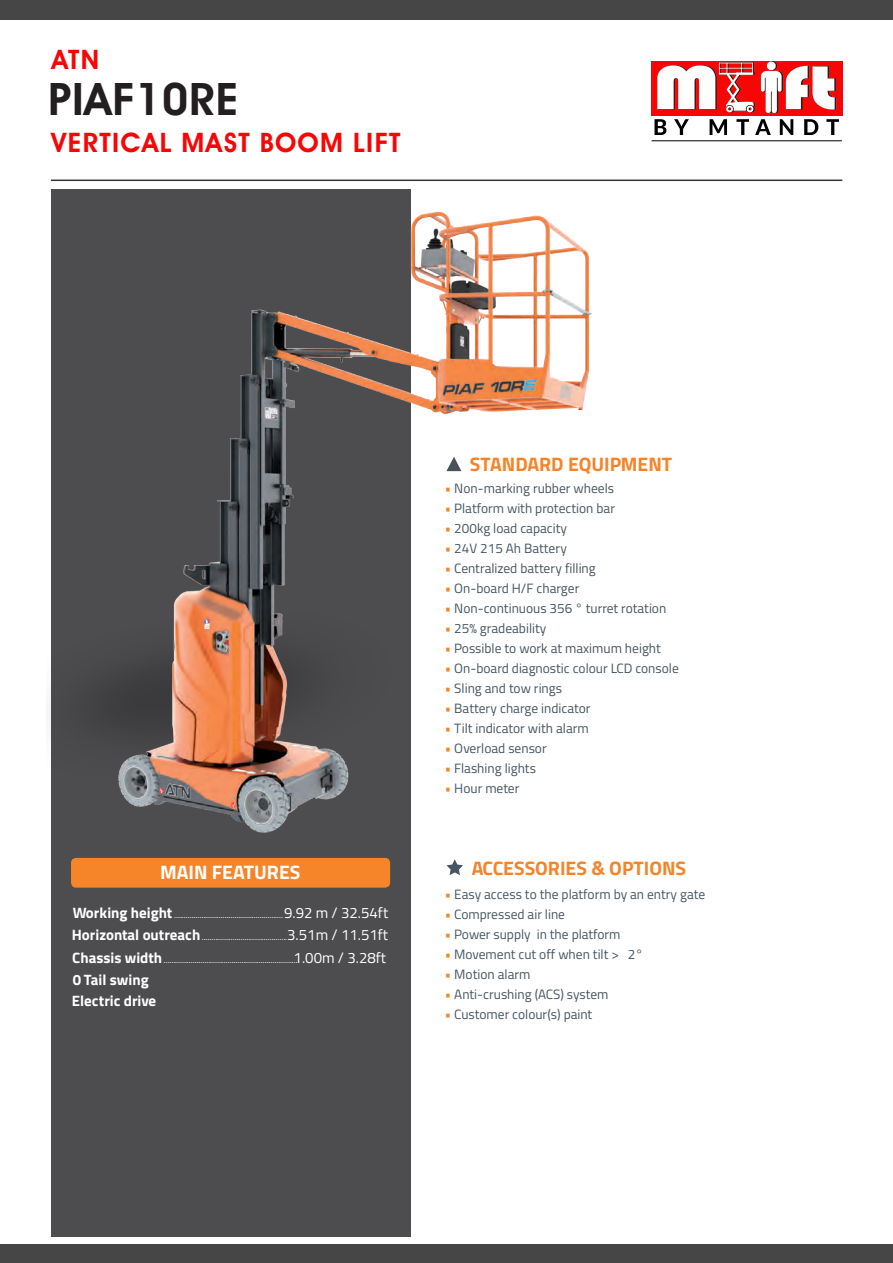
<style>
.page{position:relative;width:893px;height:1263px;background:#fff}
.page>*{position:absolute;margin:0;border:0;box-sizing:border-box;transform-origin:0 0}
.t1{font:600 45px "Avant Garde IT Cby BT";letter-spacing:.02em;color:#231f20}
.t2{font:600 27px "Avant Garde IT Cby BT";letter-spacing:.05em;color:#f70605}
.t3{font:700 19.5px "Titillium Web";color:#f58429}
.t4{font:700 19.5px "Titillium Web";color:#fff}
.t5{font:700 15px/20.9px "Titillium Web";color:#fff}
.t6{font:13.5px "Titillium Web";color:#465560}
.t7{font:9px "Titillium Web";color:#fff}
.s1{color:#f58429}
.s2{font-weight:700;font-size:15px}
.s3{font-size:15px}
</style>
<div class="page">
<div style="left:51px;top:189px;width:359px;height:1047px;background:#4d4d4f"></div>
<hr style="left:51px;top:180px;width:791px;height:1px;background:#373435">
<div style="left:0;top:0;width:893px;height:19px;background:#464646"></div>
<div style="left:651px;top:61px;width:191px;height:54px;background:#f70605"></div>
<svg style="left:654px;top:62px;width:185px;height:73px"></svg>
<hr style="left:652px;top:140px;width:190px;height:1px;background:#000">
<div style="left:0;top:1244px;width:893px;height:19px;background:#464646"></div>
<svg style="left:446px;top:859px;width:17px;height:16px"></svg>
<div style="left:71px;top:858px;width:319px;height:30px;background:#f68529;border:2px solid #f5842b;border-radius:4px"></div>
<img style="left:99px;top:189px;width:493px;height:652px">
<svg style="left:446px;top:457px;width:15px;height:14px"></svg>
<h2 class="t2" style="left:52px;top:49px;width:49px">ATN</h2>
<h1 class="t1" style="left:48px;top:83px;width:192px">PIAF10RE</h1>
<h2 class="t2" style="left:51px;top:133px;width:351px">VERTICAL MAST BOOM LIFT</h2>
<h3 class="t3" style="left:470px;top:449px;width:204px">STANDARD EQUIPMENT</h3>
<p class="t6" style="left:445px;top:497px;width:172px"><span class="s1">•</span> Platform with protection bar</p>
<p class="t6" style="left:445px;top:518px;width:124px"><span class="s1">•</span> 200kg load capacity</p>
<p class="t6" style="left:445px;top:538px;width:123px"><span class="s1">•</span> 24V 215 Ah Battery</p>
<p class="t6" style="left:445px;top:558px;width:152px"><span class="s1">•</span> Centralized battery filling</p>
<p class="t6" style="left:445px;top:578px;width:136px"><span class="s1">•</span> On-board H/F charger</p>
<p class="t6" style="left:445px;top:598px;width:223px"><span class="s1">•</span> Non-continuous 356 ° turret rotation</p>
<p class="t6" style="left:445px;top:618px;width:103px"><span class="s1">•</span> 25% gradeability</p>
<p class="t6" style="left:445px;top:638px;width:217px"><span class="s1">•</span> Possible to work at maximum height</p>
<p class="t6" style="left:445px;top:658px;width:235px"><span class="s1">•</span> On-board diagnostic colour LCD console</p>
<p class="t6" style="left:445px;top:678px;width:119px"><span class="s1">•</span> Sling and tow rings</p>
<p class="t6" style="left:445px;top:698px;width:147px"><span class="s1">•</span> Battery charge indicator</p>
<p class="t6" style="left:445px;top:718px;width:145px"><span class="s1">•</span> Tilt indicator with alarm</p>
<p class="t6" style="left:445px;top:738px;width:103px"><span class="s1">•</span> Overload sensor</p>
<p class="t6" style="left:445px;top:758px;width:92px"><span class="s1">•</span> Flashing lights</p>
<p class="t6" style="left:445px;top:778px;width:76px"><span class="s1">•</span> Hour meter</p>
<p class="t6" style="left:445px;top:478px;width:171px"><span class="s1">•</span> Non-marking rubber wheels</p>
<h3 class="t4" style="left:160px;top:857px;width:142px">MAIN FEATURES</h3>
<h3 class="t3" style="left:472px;top:853px;width:216px">ACCESSORIES &amp; OPTIONS</h3>
<p class="t7" style="left:73px;top:908px;width:317px"><span class="s2">Working height</span> ........................................................<span class="s3">9.92 m / 32.54ft</span></p>
<p class="t7" style="left:72px;top:930px;width:318px"><span class="s2">Horizontal outreach</span> ............................................<span class="s3">3.51m / 11.51ft</span></p>
<p class="t7" style="left:72px;top:952px;width:315px"><span class="s2">Chassis width</span> .....................................................................<span class="s3">1.00m / 3.28ft</span></p>
<p class="t5" style="left:72px;top:969px;width:86px">0 Tail swing<br>Electric drive</p>
<p class="t6" style="left:445px;top:883px;width:262px"><span class="s1">•</span> Easy access to the platform by an entry gate</p>
<p class="t6" style="left:445px;top:904px;width:122px"><span class="s1">•</span> Compressed air line</p>
<p class="t6" style="left:445px;top:924px;width:177px"><span class="s1">•</span> Power supply in the platform</p>
<p class="t6" style="left:445px;top:944px;width:200px"><span class="s1">•</span> Movement cut off when tilt &gt; 2°</p>
<p class="t6" style="left:445px;top:964px;width:87px"><span class="s1">•</span> Motion alarm</p>
<p class="t6" style="left:445px;top:984px;width:165px"><span class="s1">•</span> Anti-crushing (ACS) system</p>
<p class="t6" style="left:445px;top:1004px;width:149px"><span class="s1">•</span> Customer colour(s) paint</p>
</div>
